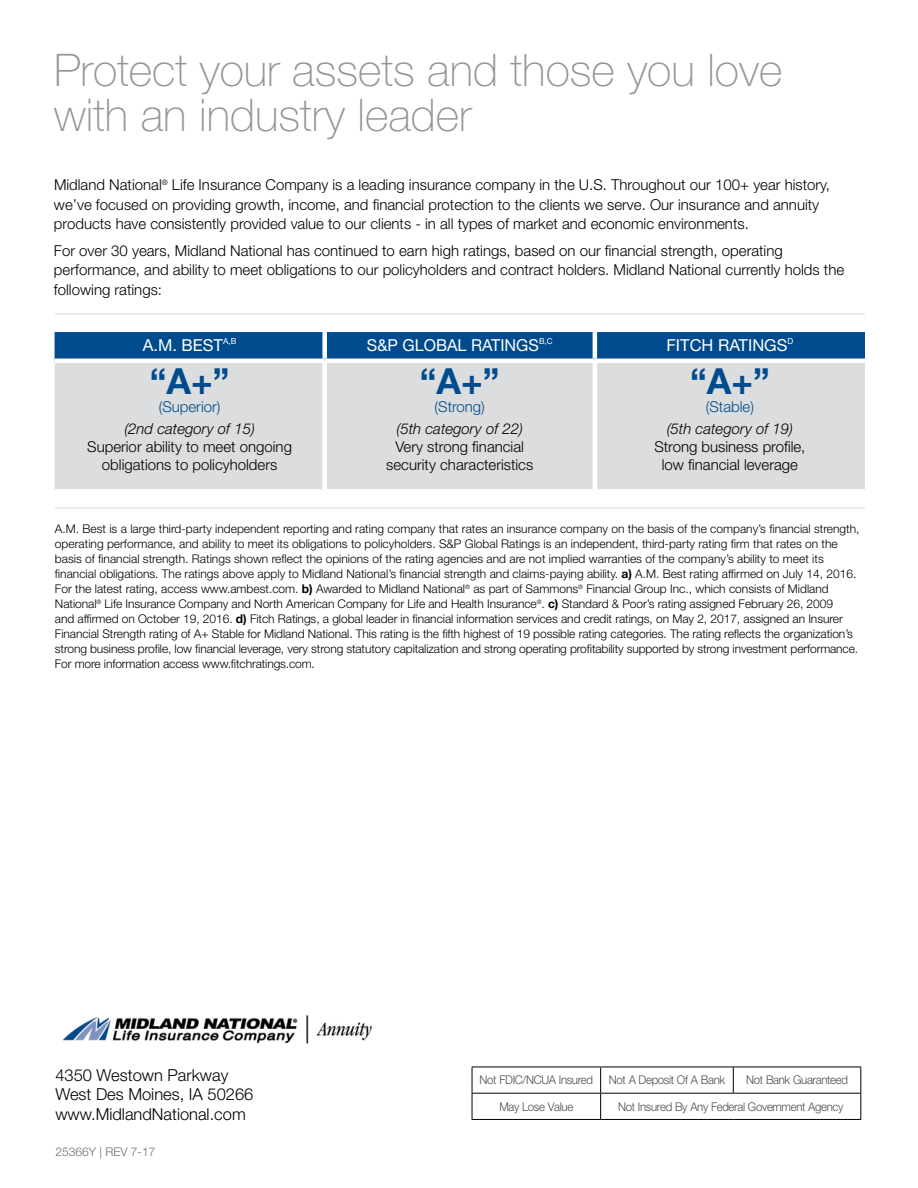
<style>
.page{position:relative;width:918px;height:1188px;background:#fff}
.page>*{position:absolute;margin:0;border:0;box-sizing:border-box;transform-origin:0 0}
.t1{font:100 45px/45px "Helvetica Neue LT Std";color:#939598}
.t2{font:700 36px "Helvetica Neue LT Std";color:#004b8d}
.t3{font:300 16.5px/19.8px "Helvetica Neue LT Std";color:#000}
.t4{font:16.5px "Helvetica Neue LT Std";color:#fff}
.t5{font:300 15px/19.5px "Helvetica Neue LT Std";color:#000;text-align:center}
.t6{font:italic 300 15px "Helvetica Neue LT Std";color:#000}
.t7{font:300 15px "Helvetica Neue LT Std";color:#004b8d}
.t8{font:300 12px/15px "Helvetica Neue LT Std";color:#000}
.t9{font:300 12px "Helvetica Neue LT Std";letter-spacing:-.03em;color:#4d4d4f;scale:.95 1}
.t10{font:300 12px "Helvetica Neue LT Std";color:#6d6e71}
.s1{font-weight:700}
</style>
<div class="page">
<svg style="left:472px;top:1067px;width:389px;height:52px"></svg>
<hr style="left:472px;top:1119px;width:129px;height:1px;background:#000">
<hr style="left:601px;top:1119px;width:132px;height:1px;background:#000">
<hr style="left:733px;top:1119px;width:128px;height:1px;background:#000">
<img style="left:63px;top:1015px;width:309px;height:29px">
<svg style="left:55px;top:332px;width:810px;height:27px;background:#054e8f"></svg>
<div style="left:55px;top:363px;width:810px;height:126px;background:#dcddde"></div>
<div style="left:322px;top:332px;width:5px;height:27px;background:#fff"></div>
<hr style="left:593px;top:332px;width:4px;height:27px;background:#fff">
<div style="left:322px;top:363px;width:5px;height:126px;background:#fff"></div>
<hr style="left:593px;top:363px;width:4px;height:126px;background:#fff">
<hr style="left:55px;top:314px;width:810px;height:1px;background:#dcddde">
<hr style="left:55px;top:507px;width:810px;height:2px;background:#dcddde">
<h1 class="t1" style="left:54px;top:48px;width:730px">Protect your assets and those you love with an industry leader</h1>
<p class="t5" style="left:54px;top:175px;width:778px;text-align:left">Midland National<sup>®</sup> Life Insurance Company is a leading insurance company in the U.S. Throughout our 100+ year history, we’ve focused on providing growth, income, and financial protection to the clients we serve. Our insurance and annuity products have consistently provided value to our clients - in all types of market and economic environments.</p>
<p class="t5" style="left:54px;top:240px;width:792px;text-align:left">For over 30 years, Midland National has continued to earn high ratings, based on our financial strength, operating performance, and ability to meet obligations to our policyholders and contract holders. Midland National currently holds the following ratings:</p>
<h3 class="t4" style="left:143px;top:335px;width:95px">A.M. BEST<sup>A,B</sup></h3>
<h3 class="t4" style="left:367px;top:335px;width:187px">S&amp;P GLOBAL RATINGS<sup>B,C</sup></h3>
<h3 class="t4" style="left:667px;top:335px;width:128px">FITCH RATINGS<sup>D</sup></h3>
<h2 class="t2" style="left:150px;top:358px;width:81px">“A+”</h2>
<p class="t7" style="left:159px;top:397px;width:63px">(Superior)</p>
<p class="t6" style="left:124px;top:420px;width:132px">(2nd category of 15)</p>
<p class="t5" style="left:87px;top:437px;width:206px;line-height:18px">Superior ability to meet ongoing obligations to policyholders</p>
<h2 class="t2" style="left:420px;top:358px;width:81px">“A+”</h2>
<p class="t7" style="left:435px;top:397px;width:52px">(Strong)</p>
<p class="t6" style="left:397px;top:420px;width:128px">(5th category of 22)</p>
<p class="t5" style="left:386px;top:437px;width:148px;line-height:18px">Very strong financial security characteristics</p>
<h2 class="t2" style="left:690px;top:358px;width:81px">“A+”</h2>
<p class="t7" style="left:706px;top:397px;width:50px">(Stable)</p>
<p class="t6" style="left:667px;top:420px;width:128px">(5th category of 19)</p>
<p class="t5" style="left:654px;top:437px;width:153px;line-height:18px">Strong business profile, low financial leverage</p>
<p class="t8" style="left:55px;top:521px;width:806px">A.M. Best is a large third-party independent reporting and rating company that rates an insurance company on the basis of the company’s financial strength, operating performance, and ability to meet its obligations to policyholders. S&amp;P Global Ratings is an independent, third-party rating firm that rates on the basis of financial strength. Ratings shown reflect the opinions of the rating agencies and are not implied warranties of the company’s ability to meet its financial obligations. The ratings above apply to Midland National’s financial strength and claims-paying ability. <span class="s1">a)</span> A.M. Best rating affirmed on July 14, 2016.<br>For the latest rating, access www.ambest.com. <span class="s1">b)</span> Awarded to Midland National<sup>®</sup> as part of Sammons<sup>®</sup> Financial Group Inc., which consists of Midland National<sup>®</sup> Life Insurance Company and North American Company for Life and Health Insurance<sup>®</sup>. <span class="s1">c)</span> Standard &amp; Poor’s rating assigned February 26, 2009<br>and affirmed on October 19, 2016. <span class="s1">d)</span> Fitch Ratings, a global leader in financial information services and credit ratings, on May 2, 2017, assigned an Insurer Financial Strength rating of A+ Stable for Midland National. This rating is the fifth highest of 19 possible rating categories. The rating reflects the organization’s strong business profile, low financial leverage, very strong statutory capitalization and strong operating profitability supported by strong investment performance.<br>For more information access www.fitchratings.com.</p>
<h3 class="t3" style="left:55px;top:1064px;width:200px">4350 Westown Parkway<br>West Des Moines, IA 50266 www.MidlandNational.com</h3>
<p class="t10" style="left:55px;top:1144px;width:102px">25366Y | REV 7-17</p>
<p class="t9" style="left:480px;top:1073px;width:121px">Not FDIC/NCUA Insured</p>
<p class="t9" style="left:609px;top:1073px;width:124px">Not A Deposit Of A Bank</p>
<p class="t9" style="left:746px;top:1073px;width:109px">Not Bank Guaranteed</p>
<p class="t9" style="left:499px;top:1099px;width:79px">May Lose Value</p>
<p class="t9" style="left:618px;top:1099px;width:239px">Not Insured By Any Federal Government Agency</p>
</div>
